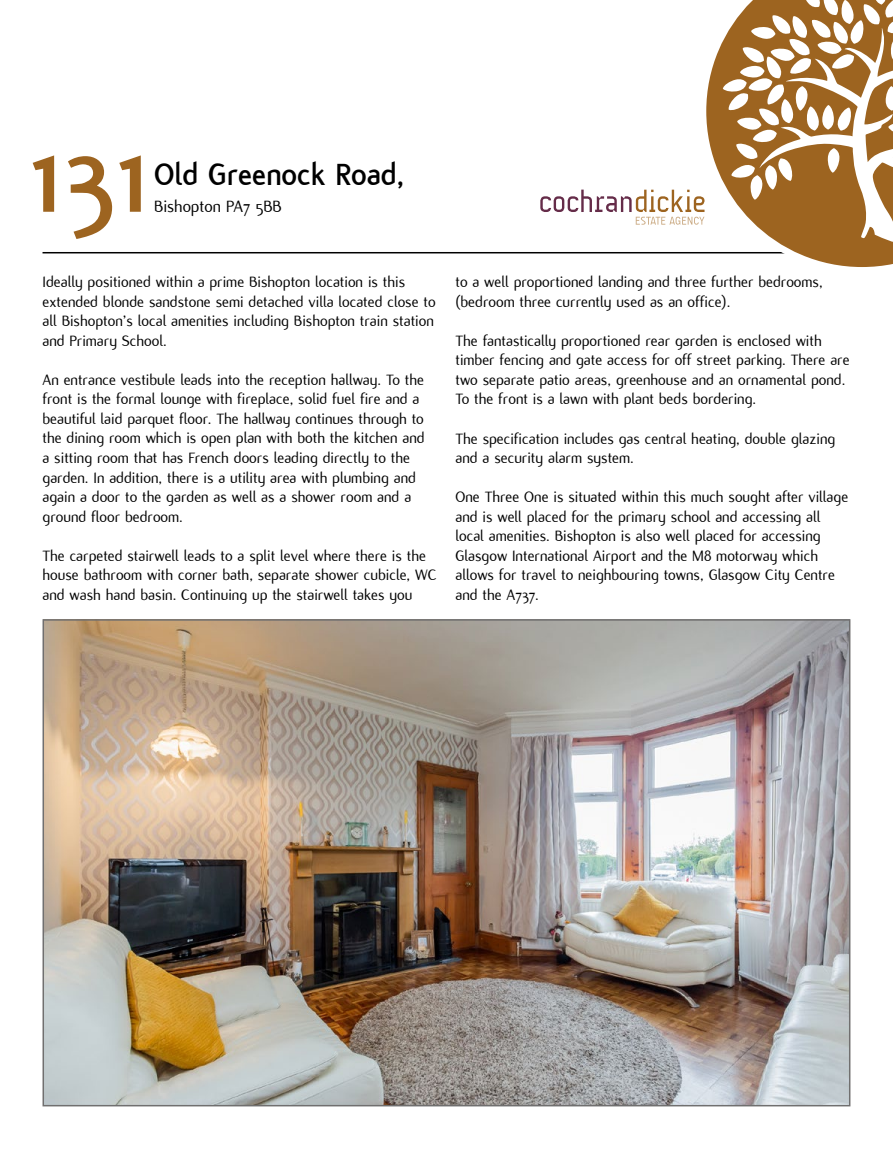
<style>
.page{position:relative;width:893px;height:1149px;background:#fff}
.page>*{position:absolute;margin:0;border:0;box-sizing:border-box;transform-origin:0 0}
.t1{font:700 120px "Flux";color:#9d6420}
.t2{font:700 33px "Flux";color:#000}
.t3{font:18px "Flux";color:#000}
.t4{font:16.5px/19.5px "Flux";color:#000}
</style>
<div class="page">
<img style="left:46px;top:622px;width:801px;height:481px">
<hr style="left:43px;top:252px;width:807px;height:1px;background:#000">
<svg style="left:540px;top:189px;width:164px;height:35px"></svg>
<svg style="left:706px;top:0;width:187px;height:267px;fill:#9d6420"></svg>
<h1 class="t1" style="left:29px;top:106px;width:122px">131</h1>
<h2 class="t2" style="left:154px;top:156px;width:252px">Old Greenock Road,</h2>
<p class="t3" style="left:154px;top:197px;width:129px">Bishopton PA7 5BB</p>
<p class="t4" style="left:43px;top:272px;width:395px">Ideally positioned within a prime Bishopton location is this extended blonde sandstone semi detached villa located close to all Bishopton’s local amenities including Bishopton train station and Primary School.</p>
<p class="t4" style="left:43px;top:370px;width:384px">An entrance vestibule leads into the reception hallway. To the front is the formal lounge with fireplace, solid fuel fire and a beautiful laid parquet floor. The hallway continues through to the dining room which is open plan with both the kitchen and a sitting room that has French doors leading directly to the garden. In addition, there is a utility area with plumbing and again a door to the garden as well as a shower room and a ground floor bedroom.</p>
<p class="t4" style="left:43px;top:545px;width:396px">The carpeted stairwell leads to a split level where there is the house bathroom with corner bath, separate shower cubicle, WC and wash hand basin. Continuing up the stairwell takes you</p>
<p class="t4" style="left:455px;top:272px;width:369px">to a well proportioned landing and three further bedrooms, (bedroom three currently used as an office).</p>
<p class="t4" style="left:455px;top:331px;width:396px">The fantastically proportioned rear garden is enclosed with timber fencing and gate access for off street parking. There are two separate patio areas, greenhouse and an ornamental pond.<br>To the front is a lawn with plant beds bordering.</p>
<p class="t4" style="left:455px;top:428px;width:381px">The specification includes gas central heating, double glazing and a security alarm system.</p>
<p class="t4" style="left:455px;top:487px;width:394px">One Three One is situated within this much sought after village and is well placed for the primary school and accessing all local amenities. Bishopton is also well placed for accessing Glasgow International Airport and the M8 motorway which allows for travel to neighbouring towns, Glasgow City Centre and the A737.</p>
</div>
